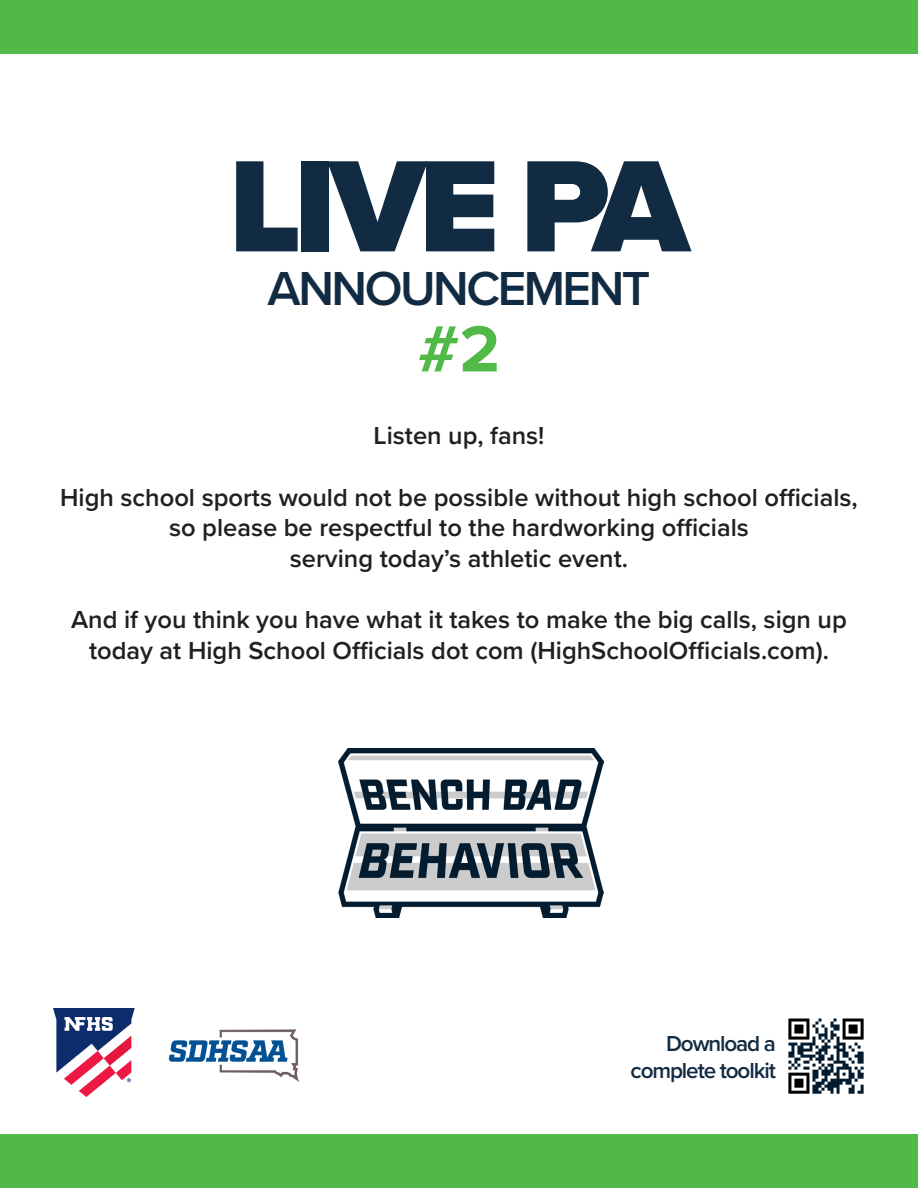
<style>
.page{position:relative;width:918px;height:1188px;background:#fff}
.page>*{position:absolute;margin:0;border:0;box-sizing:border-box;transform-origin:0 0}
.t1{font:900 135px "Proxima Nova";letter-spacing:-.05em;color:#112b43}
.t2{font:700 67.5px "Proxima Nova";color:#51b948}
.t3{font:600 49.5px "Proxima Nova";letter-spacing:-.05em;color:#112b43}
.t4{font:600 25.5px/30.6px "Proxima Nova";color:#231f20;text-align:center}
.t5{font:600 22.5px/27px "Proxima Nova";letter-spacing:-.05em;color:#112b43;text-align:right}
</style>
<div class="page">
<div style="left:0;top:0;width:918px;height:54px;background:#51b948"></div>
<div style="left:0;top:1134px;width:918px;height:54px;background:#51b948"></div>
<img style="left:54px;top:1008px;width:245px;height:89px">
<img style="left:338px;top:749px;width:266px;height:169px">
<img style="left:788px;top:1018px;width:76px;height:76px">
<h1 class="t1" style="left:229px;top:106px;width:462px">LIVE PA</h1>
<h3 class="t3" style="left:268px;top:251px;width:384px">ANNOUNCEMENT</h3>
<h2 class="t2" style="left:418px;top:299px;width:84px">#2</h2>
<p class="t4" style="left:374px;top:420px;width:172px">Listen up, fans!</p>
<p class="t4" style="left:60px;top:481px;width:799px">High school sports would not be possible without high school officials, so please be respectful to the hardworking officials<br>serving today’s athletic event.</p>
<p class="t4" style="left:71px;top:603px;width:777px">And if you think you have what it takes to make the big calls, sign up today at High School Officials dot com (HighSchoolOfficials.com).</p>
<p class="t5" style="left:631px;top:1029px;width:147px">Download a complete toolkit</p>
</div>
